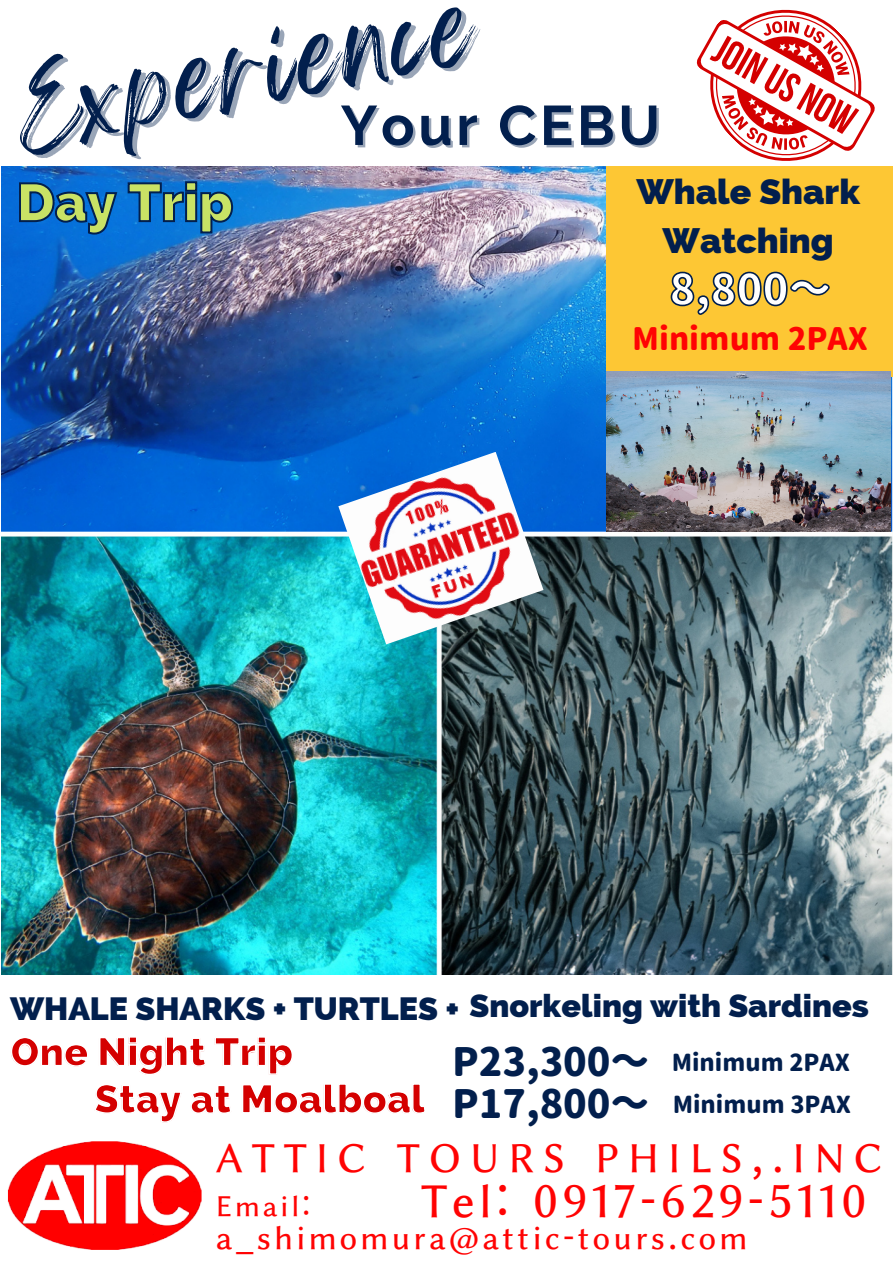
<style>
.page{position:relative;width:893px;height:1264px;background:#fff}
.page>*{position:absolute;margin:0;border:0;box-sizing:border-box;transform-origin:0 0}
.t1{font:91.5px "Feeling Passionate";color:#021f4d}
.t2{font:700 55.5px "Raleway";letter-spacing:.065em;color:#021f4d}
.t3{font:800 53.25px "Raleway";color:#c9e265}
.t4{font:800 42.75px "Gen Jyuu Gothic";color:#fff}
.t5{font:42.45px "ttf Gen Ei Late Min Medium";letter-spacing:.115em;color:#ff0303}
.t6{font:800 39.75px "Raleway";color:#d40000}
.t7{font:800 38.85px "Gen Jyuu Gothic";color:#021f4d}
.t8{font:37.2px "ttf Gen Ei Late Min Medium";letter-spacing:.24em;color:#ff0303}
.t9{font:800 35.4px "Raleway";color:#021f4d}
.t10{font:800 32.25px "Raleway";color:#021f4d}
.t11{font:800 30.75px "Gen Jyuu Gothic";color:#ff0303}
.t12{font:30px "ttf Gen Ei Late Min Medium";letter-spacing:.115em;color:#ff0303}
.t13{font:26.55px "ttf Gen Ei Late Min Medium";letter-spacing:.115em;color:#ff0303}
.t14{font:800 23.25px "Gen Jyuu Gothic";color:#021f4d}
</style>
<div class="page">
<img style="left:2px;top:166px;width:890px;height:808px">
<div style="left:606px;top:166px;width:286px;height:211px;background:#fdc734"></div>
<img style="left:338px;top:452px;width:205px;height:192px">
<svg style="left:696px;top:9px;width:179px;height:152px"></svg>
<img style="left:7px;top:1141px;width:195px;height:109px">
<img style="left:607px;top:372px;width:283px;height:159px">
<svg style="left:670px;top:271px;width:160px;height:44px"></svg>
<svg style="left:18px;top:180px;width:216px;height:56px;background:#0865c1"></svg>
<p class="t1" style="left:2px;top:40px;width:465px;rotate:-11deg">Experience</p>
<p class="t2" style="left:341px;top:93px;width:321px">Your CEBU</p>
<p class="t9" style="left:636px;top:170px;width:225px">Whale Shark</p>
<p class="t9" style="left:662px;top:220px;width:172px">Watching</p>
<p class="t3" style="left:17px;top:171px;width:218px">Day Trip</p>
<p class="t4" style="left:669px;top:259px;width:163px">8,800～</p>
<p class="t11" style="left:632px;top:316px;width:237px">Minimum 2PAX</p>
<p class="t10" style="left:10px;top:989px;width:450px">WHALE SHARKS + TURTLES +</p>
<p class="t10" style="left:469px;top:986px;width:401px">Snorkeling with Sardines</p>
<p class="t6" style="left:11px;top:1028px;width:284px">One Night Trip</p>
<p class="t6" style="left:94px;top:1075px;width:332px">Stay at Moalboal</p>
<p class="t7" style="left:452px;top:1034px;width:199px">P23,300～</p>
<p class="t7" style="left:452px;top:1076px;width:199px">P17,800～</p>
<p class="t14" style="left:671px;top:1045px;width:180px">Minimum 2PAX</p>
<p class="t14" style="left:672px;top:1087px;width:180px">Minimum 3PAX</p>
<p class="t8" style="left:216px;top:1139px;width:668px">ATTIC TOURS PHILS,.INC</p>
<p class="t13" style="left:216px;top:1192px;width:96px">Email:</p>
<p class="t5" style="left:421px;top:1179px;width:446px">Tel: 0917-629-5110</p>
<p class="t12" style="left:216px;top:1222px;width:533px">a_shimomura@attic-tours.com</p>
</div>
